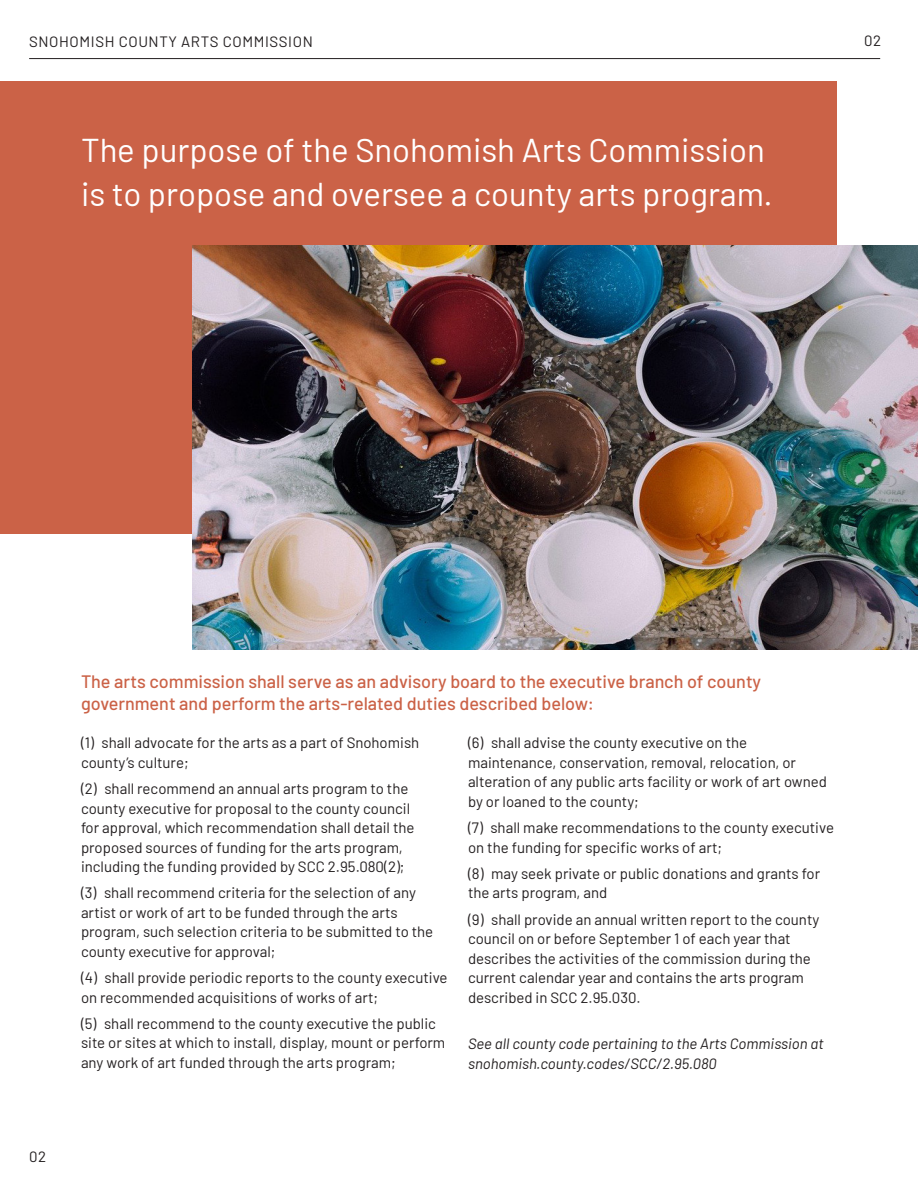
<style>
.page{position:relative;width:918px;height:1188px;background:#fff}
.page>*{position:absolute;margin:0;border:0;box-sizing:border-box;transform-origin:0 0}
.t1{font:33px/43.5px "Barlow";color:#fff}
.t2{font:500 18px/22.5px "Barlow";color:#cb6247}
.t3{font:15px/19.5px "Barlow";color:#231f20}
.t4{font:italic 15px/19.5px "Barlow";color:#231f20}
.t5{font:15px "Barlow";letter-spacing:.04em;color:#231f20}
</style>
<div class="page">
<div style="left:0;top:81px;width:837px;height:453px;background:#cb6247"></div>
<img style="left:192px;top:245px;width:726px;height:404px">
<hr style="left:29px;top:58px;width:851px;height:1px;background:#231f20">
<p class="t5" style="left:29px;top:31px;width:285px">SNOHOMISH COUNTY ARTS COMMISSION</p>
<p class="t3" style="left:864px;top:30px;width:19px">02</p>
<p class="t1" style="left:81px;top:126px;width:693px">The purpose of the Snohomish Arts Commission is to propose and oversee a county arts program.</p>
<p class="t2" style="left:81px;top:668px;width:682px">The arts commission shall serve as an advisory board to the executive branch of county government and perform the arts-related duties described below:</p>
<p class="t3" style="left:29px;top:1146px;width:19px">02</p>
<p class="t3" style="left:81px;top:732px;width:340px">(1) shall advocate for the arts as a part of Snohomish county’s culture;</p>
<p class="t3" style="left:81px;top:778px;width:335px">(2) shall recommend an annual arts program to the county executive for proposal to the county council for approval, which recommendation shall detail the proposed sources of funding for the arts program, including the funding provided by SCC 2.95.080(2);</p>
<p class="t3" style="left:81px;top:882px;width:354px">(3) shall recommend criteria for the selection of any artist or work of art to be funded through the arts program, such selection criteria to be submitted to the county executive for approval;</p>
<p class="t3" style="left:81px;top:967px;width:368px">(4) shall provide periodic reports to the county executive on recommended acquisitions of works of art;</p>
<p class="t3" style="left:81px;top:1013px;width:366px">(5) shall recommend to the county executive the public site or sites at which to install, display, mount or perform any work of art funded through the arts program;</p>
<p class="t3" style="left:468px;top:732px;width:360px">(6) shall advise the county executive on the maintenance, conservation, removal, relocation, or alteration of any public arts facility or work of art owned by or loaned to the county;</p>
<p class="t3" style="left:468px;top:817px;width:368px">(7) shall make recommendations to the county executive on the funding for specific works of art;</p>
<p class="t3" style="left:468px;top:863px;width:354px">(8) may seek private or public donations and grants for the arts program, and</p>
<p class="t3" style="left:468px;top:908px;width:353px">(9) shall provide an annual written report to the county council on or before September 1 of each year that describes the activities of the commission during the current calendar year and contains the arts program described in SCC 2.95.030.</p>
<p class="t4" style="left:468px;top:1033px;width:357px">See all county code pertaining to the Arts Commission at snohomish.county.codes/SCC/2.95.080</p>
</div>
